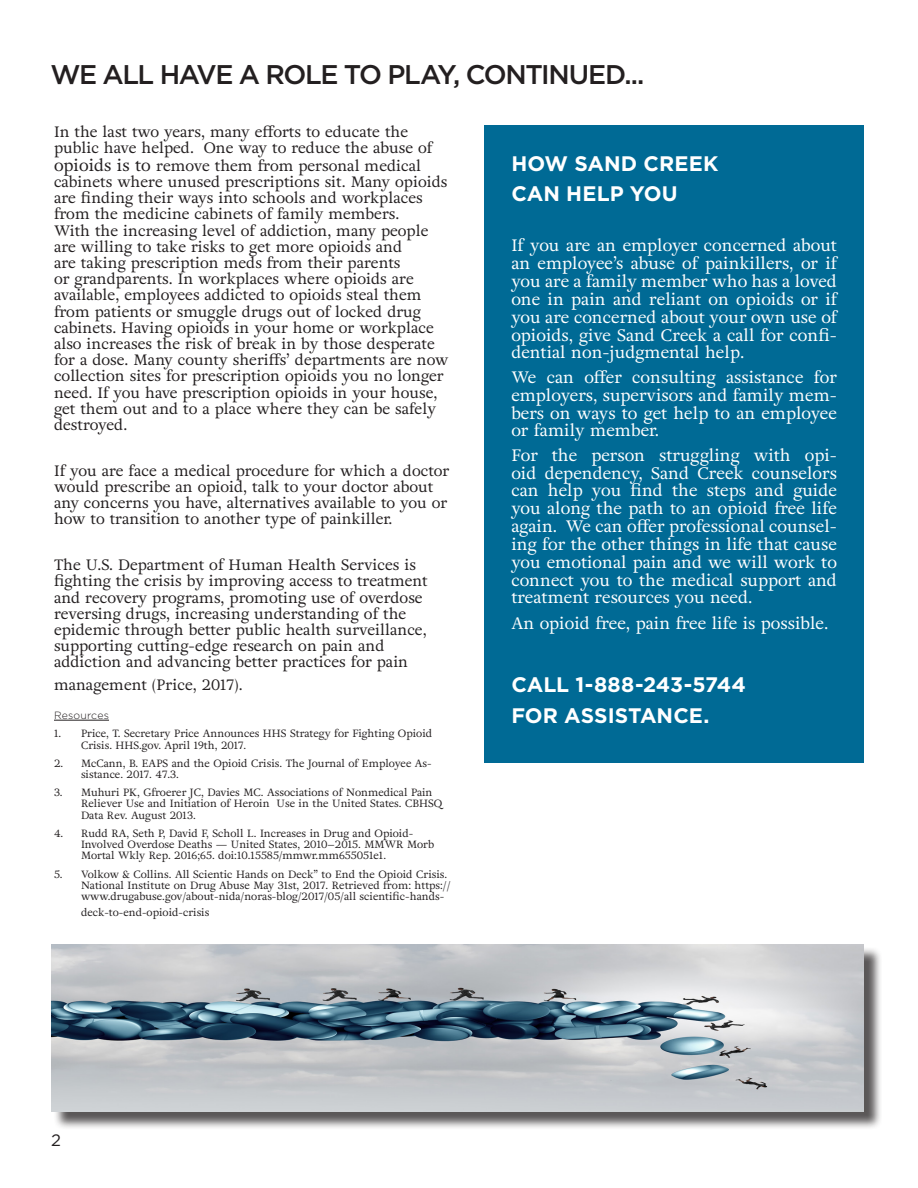
<style>
.page{position:relative;width:918px;height:1188px;background:#fff}
.page>*{position:absolute;margin:0;border:0;box-sizing:border-box;transform-origin:0 0}
.Title_2{font:500 27px "Gotham";letter-spacing:-.055em;color:#231f20}
.subhead{font:700 21px "Gotham";color:#fff}
.t1{font:16.5px/17.9px "Adriane Text";color:#fff;text-align:justify}
.t2{font:16.5px "Gotham";color:#231f20}
.t3{font:15px/16.2px "Adriane Text";color:#231f20}
.t4{font:10.5px/11.4px "Adriane Text";color:#231f20}
.t5{font:300 10.5px "Gotham";letter-spacing:.02em;color:#231f20}
.s1{font-size:16.5px}
</style>
<div class="page">
<hr style="left:54px;top:720px;width:55px;height:1px;background:#231f20">
<div style="left:484px;top:126px;width:380px;height:637px;background:#006a95"></div>
<div style="left:53px;top:947px;width:830px;height:183px;background:#231f20;opacity:.75"></div>
<img style="left:51px;top:944px;width:813px;height:167px">
<p class="Title_2" style="left:50px;top:57px;width:595px">WE ALL HAVE A ROLE TO PLAY, CONTINUED...</p>
<p class="t3" style="left:54px;top:123px;width:380px">In the last two years, many efforts to educate the public have helped. One way to reduce the abuse of</p>
<p class="t3" style="left:54px;top:157px;width:396px"><span class="s1">opioids is to</span> remove them from personal medical cabinets where unused prescriptions sit. Many opioids are finding their ways into schools and workplaces from the medicine cabinets of family members.<br>With the increasing level of addiction, many people are willing to take risks to get more opioids and<br>are taking prescription meds from their parents<br>or grandparents. In workplaces where opioids are available, employees addicted to opioids steal them from patients or smuggle drugs out of locked drug cabinets. Having opioids in your home or workplace also increases the risk of break in by those desperate for a dose. Many county sheriffs’ departments are now collection sites for prescription opioids you no longer need. If you have prescription opioids in your house, get them out and to a place where they can be safely destroyed.</p>
<p class="t3" style="left:54px;top:462px;width:397px">If you are face a medical procedure for which a doctor would prescribe an opioid, talk to your doctor about any concerns you have, alternatives available to you or how to transition to another type of painkiller.</p>
<p class="t3" style="left:54px;top:557px;width:375px">The U.S. Department of Human Health Services is fighting the crisis by improving access to treatment and recovery programs, promoting use of overdose reversing drugs, increasing understanding of the epidemic through better public health surveillance, supporting cutting-edge research on pain and addiction and advancing better practices for pain</p>
<p class="t3" style="left:54px;top:676px;width:190px">management (Price, 2017).</p>
<p class="t5" style="left:54px;top:709px;width:57px">Resources</p>
<p class="t4" style="left:81px;top:728px;width:353px;text-indent:-27px">1. Price, T. Secretary Price Announces HHS Strategy for Fighting Opioid<br>Crisis. HHS.gov. April 19th, 2017.</p>
<p class="t4" style="left:81px;top:757px;width:352px;text-indent:-27px">2. McCann, B. EAPS and the Opioid Crisis. The Journal of Employee As&shy;sistance. 2017. 47.3.</p>
<p class="t4" style="left:81px;top:787px;width:363px;text-indent:-27px">3. Muhuri PK, Gfroerer JC, Davies MC. Associations of Nonmedical Pain<br>Reliever Use and Initiation of Heroin Use in the United States. CBHSQ<br>Data Rev. August 2013.</p>
<p class="t4" style="left:81px;top:827px;width:355px;text-indent:-27px">4. Rudd RA, Seth P, David F, Scholl L. Increases in Drug and Opioid-<br>Involved Overdose Deaths — United States, 2010–2015. MMWR Morb<br>Mortal Wkly Rep. 2016;65. doi:10.15585/mmwr.mm655051e1.</p>
<p class="t4" style="left:81px;top:868px;width:371px;text-indent:-27px">5. Volkow &amp; Collins. All Scientic Hands on Deck” to End the Opioid Crisis.<br>National Institute on Drug Abuse May 31st, 2017. Retrieved from: https:// www.drugabuse.gov/about-nida/noras-blog/2017/05/all scientific-hands-</p>
<p class="t4" style="left:81px;top:907px;width:130px">deck-to-end-opioid-crisis</p>
<p class="subhead" style="left:511px;top:149px;width:209px">HOW SAND CREEK</p>
<p class="subhead" style="left:511px;top:180px;width:168px">CAN HELP YOU</p>
<p class="t1" style="left:511px;top:237px;width:327px">If you are an employer concerned about an employee’s abuse of painkillers, or if you are a family member who has a loved one in pain and reliant on opioids or if you are concerned about your own use of opioids, give Sand Creek a call for confi&shy;dential non-judgmental help.</p>
<p class="t1" style="left:511px;top:368px;width:327px">We can offer consulting assistance for employers, supervisors and family mem&shy;bers on ways to get help to an employee or family member.</p>
<p class="t1" style="left:511px;top:446px;width:327px">For the person struggling with opi&shy;oid dependency, Sand Creek counselors can help you find the steps and guide you along the path to an opioid free life again. We can offer professional counsel&shy;ing for the other things in life that cause you emotional pain and we will work to connect you to the medical support and treatment resources you need.</p>
<p class="t1" style="left:511px;top:615px;width:319px">An opioid free, pain free life is possible.</p>
<p class="subhead" style="left:511px;top:671px;width:236px">CALL 1-888-243-5744</p>
<p class="subhead" style="left:511px;top:701px;width:200px">FOR ASSISTANCE.</p>
<p class="t2" style="left:51px;top:1130px;width:11px">2</p>
</div>
